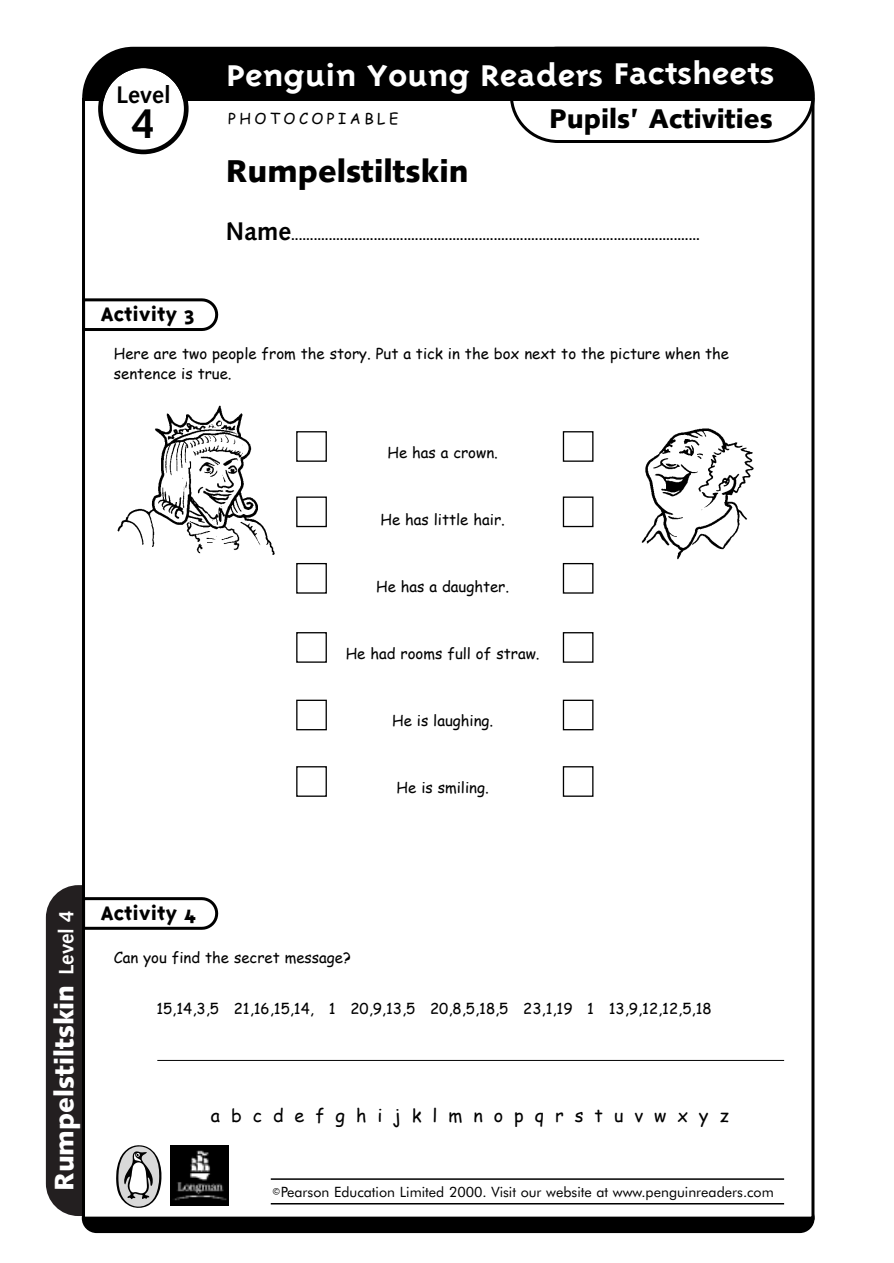
<style>
.page{position:relative;width:894px;height:1263px;background:#fff}
.page>*{position:absolute;margin:0;border:0;box-sizing:border-box;transform-origin:0 0}
.t1{font:700 42px "Syntax";color:#000}
.t2{font:700 34.5px "Triplex";color:#fff;scale:1.13 1}
.t3{font:900 31.5px "Syntax";color:#000}
.t4{font:900 27px "Syntax";color:#000}
.t5{font:900 26.7px "Syntax";color:#fff}
.t6{font:700 24px "Syntax";color:#000}
.t7{font:800 22.5px "Triplex";color:#000}
.t8{font:18px "Comic Sans MS";letter-spacing:.61em;color:#000}
.t9{font:15px/19.5px "Comic Sans MS";color:#000}
.t10{font:15px "Comic Sans MS";letter-spacing:.23em;color:#000}
.t11{font:14.25px "Futura BT";color:#000}
.t12{font:700 13.5px "Syntax";color:#000}
.s1{font-size:25.5px}
.s2{font-weight:700;font-size:20.85px}
.s3{font-family:"Rotis Semi Sans"}
</style>
<div class="page">
<div style="left:46px;top:885px;width:132px;height:331px;background:#231f20;border-radius:33px"></div>
<div style="left:82px;top:1203px;width:733px;height:30px;background:#000;border-radius:15px"></div>
<div style="left:82px;top:47px;width:733px;height:102px;background:#000;border-radius:51px"></div>
<div style="left:85px;top:101px;width:727px;height:1116px;background:#fff"></div>
<svg style="left:510px;top:47px;width:305px;height:96px"></svg>
<svg style="left:82px;top:897px;width:136px;height:33px"></svg>
<svg style="left:98px;top:68px;width:91px;height:86px"></svg>
<hr style="left:271px;top:1178px;width:513px;height:2px;background:#000">
<hr style="left:271px;top:1203px;width:513px;height:2px;background:#000">
<svg style="left:82px;top:298px;width:136px;height:33px"></svg>
<img style="left:117px;top:405px;width:158px;height:150px">
<img style="left:641px;top:428px;width:113px;height:132px">
<svg style="left:296px;top:431px;width:298px;height:366px"></svg>
<svg style="left:108px;top:1145px;width:62px;height:72px"></svg>
<img style="left:170px;top:1145px;width:59px;height:60px">
<hr style="left:157px;top:1060px;width:627px;height:1px;background:#000">
<h3 class="t6" style="left:116px;top:85px;width:56px">Level</h3>
<h1 class="t1" style="left:132px;top:106px;width:25px">4</h1>
<h3 class="t7" style="left:101px;top:308px;width:95px">Activity 3</h3>
<h2 class="t2" style="left:226px;top:65px;width:487px">Penguin Young Readers Factsheets</h2>
<h3 class="t4" style="left:549px;top:108px;width:225px">Pupils’ Activities</h3>
<p class="t10" style="left:228px;top:108px;width:172px">PHOTOCOPIABLE</p>
<h3 class="t3" style="left:226px;top:159px;width:244px">Rumpelstiltskin</h3>
<p class="t12" style="left:226px;top:229px;width:476px"><span class="s1">Name</span>.............................................................................................................</p>
<p class="t9" style="left:114px;top:343px;width:617px">Here are two people from the story. Put a tick in the box next to the picture when the sentence is true.</p>
<p class="t9" style="left:387px;top:442px;width:112px">He has a crown.</p>
<p class="t9" style="left:381px;top:509px;width:126px">He has little hair.</p>
<p class="t9" style="left:376px;top:576px;width:134px">He has a daughter.</p>
<p class="t9" style="left:346px;top:643px;width:195px">He had rooms full of straw.</p>
<p class="t9" style="left:392px;top:710px;width:103px">He is laughing.</p>
<p class="t9" style="left:397px;top:777px;width:94px">He is smiling.</p>
<h3 class="t5" style="left:53px;top:1191px;width:282px;rotate:-90deg">Rumpelstiltskin <span class="s2">Level 4</span></h3>
<h3 class="t7" style="left:101px;top:906px;width:97px">Activity 4</h3>
<p class="t9" style="left:114px;top:947px;width:239px">Can you find the secret message?</p>
<p class="t9" style="left:156px;top:999px;width:557px">15,14,3,5 21,16,15,14, 1 20,9,13,5 20,8,5,18,5 23,1,19 1 13,9,12,12,5,18</p>
<p class="t8" style="left:211px;top:1102px;width:520px">abcdefghijklmnopqrstuvwxyz</p>
<p class="t11" style="left:273px;top:1186px;width:502px"><span class="s3">©</span>Pearson Education Limited 2000. Visit our website at www.penguinreaders.com</p>
</div>
